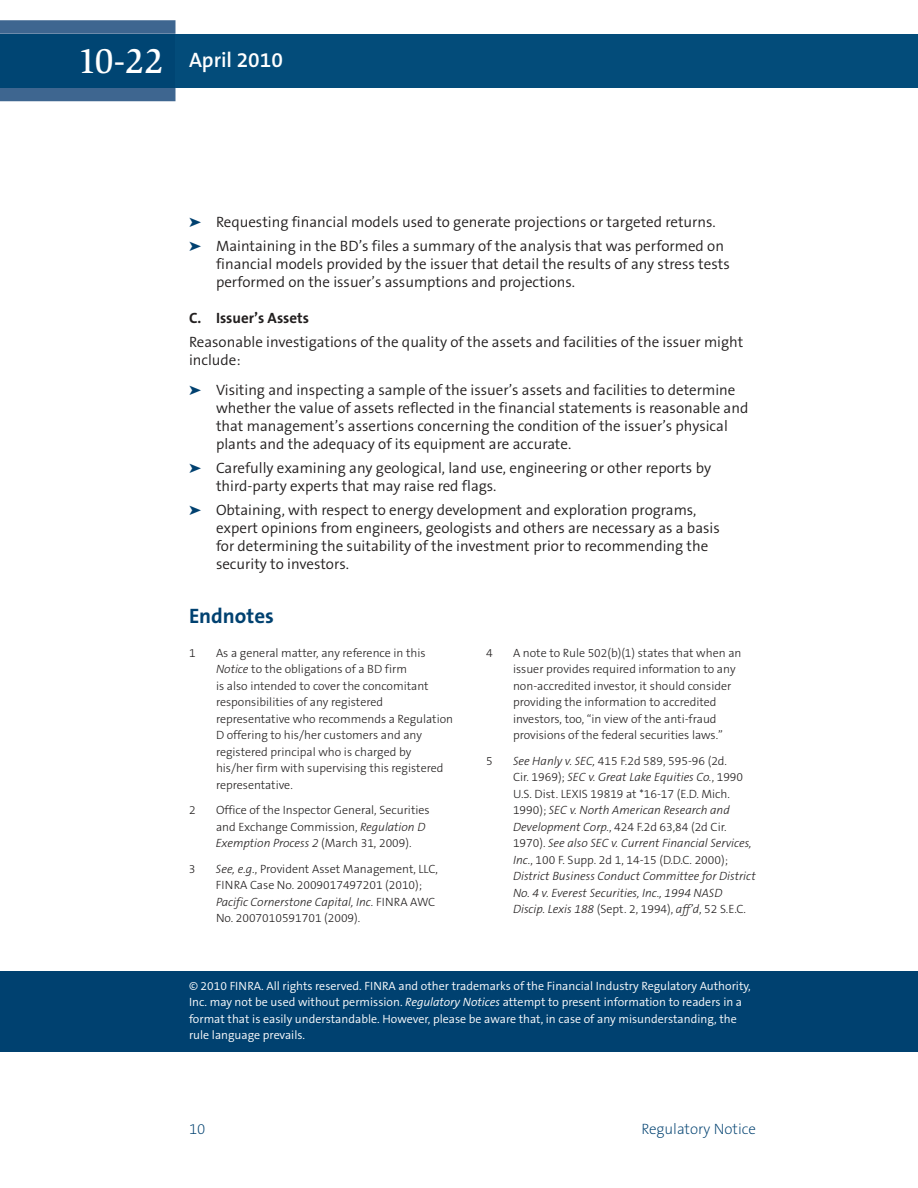
<style>
.page{position:relative;width:918px;height:1188px;background:#fff}
.page>*{position:absolute;margin:0;border:0;box-sizing:border-box;transform-origin:0 0}
.t1{font:600 21px "The Sans B6";color:#fff}
.t2{font:700 21px "The Sans B7";color:#004170}
.t3{font:300 15px/18px "The Sans B4";color:#221f1f}
.t4{font:200 15px "The Sans B2";color:#004170}
.t5{font:700 15px "The Sans B7";color:#221f1f}
.t6{font:300 12px/16.5px "The Sans B3";color:#221f1f}
.t7{font:italic 300 12px/16.5px "The Sans B3";color:#221f1f}
.t8{font:300 12px/16.5px "The Sans B4";color:#fff}
.s1{font-family:"Slimbach LT";font-weight:500;font-size:36px}
.s2{color:#004170}
.s3{font-style:italic}
.s4{font-style:normal}
</style>
<div class="page">
<div style="left:0;top:971px;width:918px;height:81px;background:#004170"></div>
<div style="left:176px;top:34px;width:742px;height:54px;background:#034c7a"></div>
<svg style="left:0;top:20px;width:176px;height:81px;background:#426992"></svg>
<div style="left:0;top:34px;width:176px;height:54px;background:#004573"></div>
<h1 class="t1" style="left:78px;top:51px;width:207px"><span class="s1">10-22</span> April 2010</h1>
<p class="t3" style="left:189px;top:211px;width:537px;line-height:24px"><span class="s2">➤</span> Requesting financial models used to generate projections or targeted returns. <span class="s2">➤</span> Maintaining in the BD’s files a summary of the analysis that was performed on</p>
<p class="t3" style="left:216px;top:256px;width:515px">financial models provided by the issuer that detail the results of any stress tests performed on the issuer’s assumptions and projections.</p>
<p class="t5" style="left:189px;top:312px;width:122px">C. Issuer’s Assets</p>
<p class="t3" style="left:189px;top:334px;width:556px">Reasonable investigations of the quality of the assets and facilities of the issuer might include:</p>
<p class="t3" style="left:216px;top:382px;width:534px;text-indent:-27px"><span class="s2">➤</span> Visiting and inspecting a sample of the issuer’s assets and facilities to determine whether the value of assets reflected in the financial statements is reasonable and that management’s assertions concerning the condition of the issuer’s physical plants and the adequacy of its equipment are accurate.</p>
<p class="t3" style="left:216px;top:460px;width:497px;text-indent:-27px"><span class="s2">➤</span> Carefully examining any geological, land use, engineering or other reports by third-party experts that may raise red flags.</p>
<p class="t3" style="left:216px;top:502px;width:505px;text-indent:-27px"><span class="s2">➤</span> Obtaining, with respect to energy development and exploration programs, expert opinions from engineers, geologists and others are necessary as a basis for determining the suitability of the investment prior to recommending the security to investors.</p>
<h1 class="t2" style="left:189px;top:607px;width:86px">Endnotes</h1>
<p class="t6" style="left:189px;top:646px;width:8px">1</p>
<p class="t6" style="left:216px;top:646px;width:239px">As a general matter, any reference in this <span class="s3">Notice</span> to the obligations of a BD firm<br>is also intended to cover the concomitant responsibilities of any registered representative who recommends a Regulation D offering to his/her customers and any registered principal who is charged by<br>his/her firm with supervising this registered representative.</p>
<p class="t6" style="left:189px;top:803px;width:8px">2</p>
<p class="t6" style="left:216px;top:803px;width:215px">Office of the Inspector General, Securities and Exchange Commission, <span class="s3">Regulation D<br>Exemption Process 2</span> (March 31, 2009).</p>
<p class="t6" style="left:189px;top:862px;width:8px">3</p>
<p class="t6" style="left:216px;top:862px;width:224px"><span class="s3">See, e.g.</span>, Provident Asset Management, LLC, FINRA Case No. 2009017497201 (2010); <span class="s3">Pacific Cornerstone Capital, Inc.</span> FINRA AWC No. 2007010591701 (2009).</p>
<p class="t6" style="left:486px;top:646px;width:8px">4</p>
<p class="t6" style="left:513px;top:646px;width:230px">A note to Rule 502(b)(1) states that when an issuer provides required information to any non-accredited investor, it should consider providing the information to accredited investors, too, “in view of the anti-fraud provisions of the federal securities laws.”</p>
<p class="t6" style="left:486px;top:754px;width:8px">5</p>
<p class="t7" style="left:513px;top:754px;width:244px">See Hanly v. SEC, <span class="s4">415 F.2d 589, 595-96 (2d.<br>Cir. 1969);</span> SEC v. Great Lake Equities Co.<span class="s4">, 1990<br>U.S. Dist. LEXIS 19819 at *16-17 (E.D. Mich.<br>1990);</span> SEC v. North American Research and Development Corp.<span class="s4">, 424 F.2d 63,84 (2d Cir.<br>1970).</span> See also SEC v. Current Financial Services, Inc.<span class="s4">, 100 F. Supp. 2d 1, 14-15 (D.D.C. 2000); </span>District Business Conduct Committee for District No. 4 v. Everest Securities, Inc., 1994 NASD Discip. Lexis 188 <span class="s4">(Sept. 2, 1994),</span> aff’d<span class="s4">, 52 S.E.C.</span></p>
<p class="t8" style="left:189px;top:978px;width:563px">© 2010 FINRA. All rights reserved. FINRA and other trademarks of the Financial Industry Regulatory Authority, Inc. may not be used without permission. <span class="s3">Regulatory Notices</span> attempt to present information to readers in a format that is easily understandable. However, please be aware that, in case of any misunderstanding, the rule language prevails.</p>
<p class="t4" style="left:189px;top:1123px;width:18px">10</p>
<p class="t4" style="left:641px;top:1123px;width:116px">Regulatory Notice</p>
</div>
